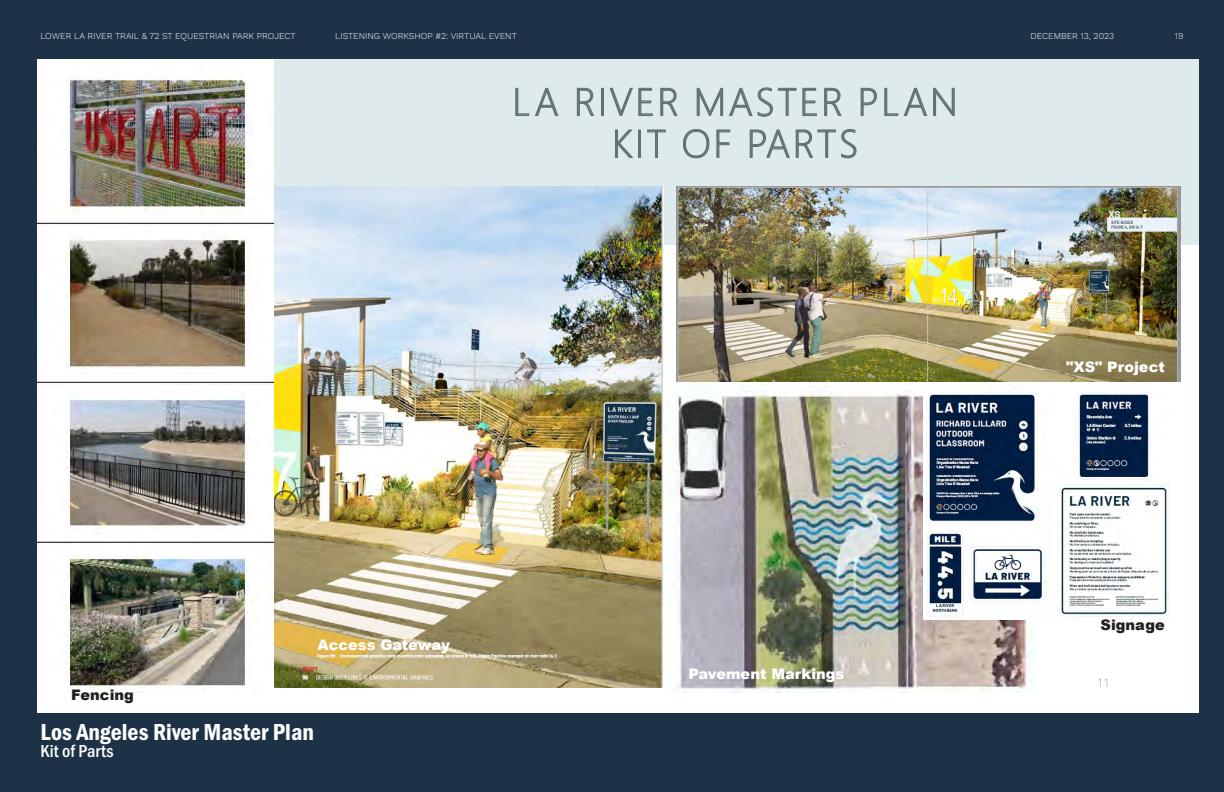
<style>
.page{position:relative;width:1224px;height:792px;background:#1d3247}
.page>*{position:absolute;margin:0;border:0;box-sizing:border-box;transform-origin:0 0}
.t1{font:300 38.8px/41.8px "Segoe UI";letter-spacing:.065em;color:#627272;text-align:center}
.t2{font:24px "Franklin Gothic URW Con Dem";color:#fff}
.t3{font:500 18px "Franklin Gothic URW Cond";color:#fff}
.t4{font:900 14.5px "Arial";letter-spacing:.005em;color:#fff}
.t5{font:900 14.5px "Arial";letter-spacing:.005em;color:#231f20}
.t6{font:300 12.1px "Segoe UI";color:#9b9ca0}
.t7{font:300 9px "Work Sans";color:#fff}
</style>
<div class="page">
<div style="left:37px;top:59px;width:1162px;height:654px;background:#fff"></div>
<div style="left:37px;top:59px;width:1162px;height:186px;background:#deeaec"></div>
<img style="left:670px;top:386px;width:365px;height:306px">
<img style="left:923px;top:391px;width:247px;height:229px">
<img style="left:677px;top:187px;width:503px;height:194px">
<img style="left:274px;top:187px;width:390px;height:501px">
<img style="left:37px;top:59px;width:236px;height:633px">
<p class="t7" style="left:40px;top:29px;width:257px">LOWER LA RIVER TRAIL &amp; 72 ST EQUESTRIAN PARK PROJECT</p>
<p class="t7" style="left:335px;top:29px;width:183px">LISTENING WORKSHOP #2: VIRTUAL EVENT</p>
<p class="t7" style="left:1030px;top:29px;width:85px">DECEMBER 13, 2023</p>
<p class="t7" style="left:1175px;top:29px;width:10px">19</p>
<h1 class="t1" style="left:512px;top:77px;width:447px">LA RIVER MASTER PLAN<br>KIT OF PARTS</h1>
<h3 class="t5" style="left:71px;top:685px;width:64px">Fencing</h3>
<h3 class="t4" style="left:317px;top:634px;width:134px">Access Gateway</h3>
<h2 class="t2" style="left:40px;top:716px;width:275px">Los Angeles River Master Plan</h2>
<h3 class="t3" style="left:40px;top:738px;width:75px">Kit of Parts</h3>
<h3 class="t4" style="left:688px;top:663px;width:158px">Pavement Markings</h3>
<h3 class="t4" style="left:1066px;top:356px;width:100px">"XS" Project</h3>
<h3 class="t5" style="left:1101px;top:615px;width:66px">Signage</h3>
<h3 class="t6" style="left:1098px;top:671px;width:12px">11</h3>
</div>
